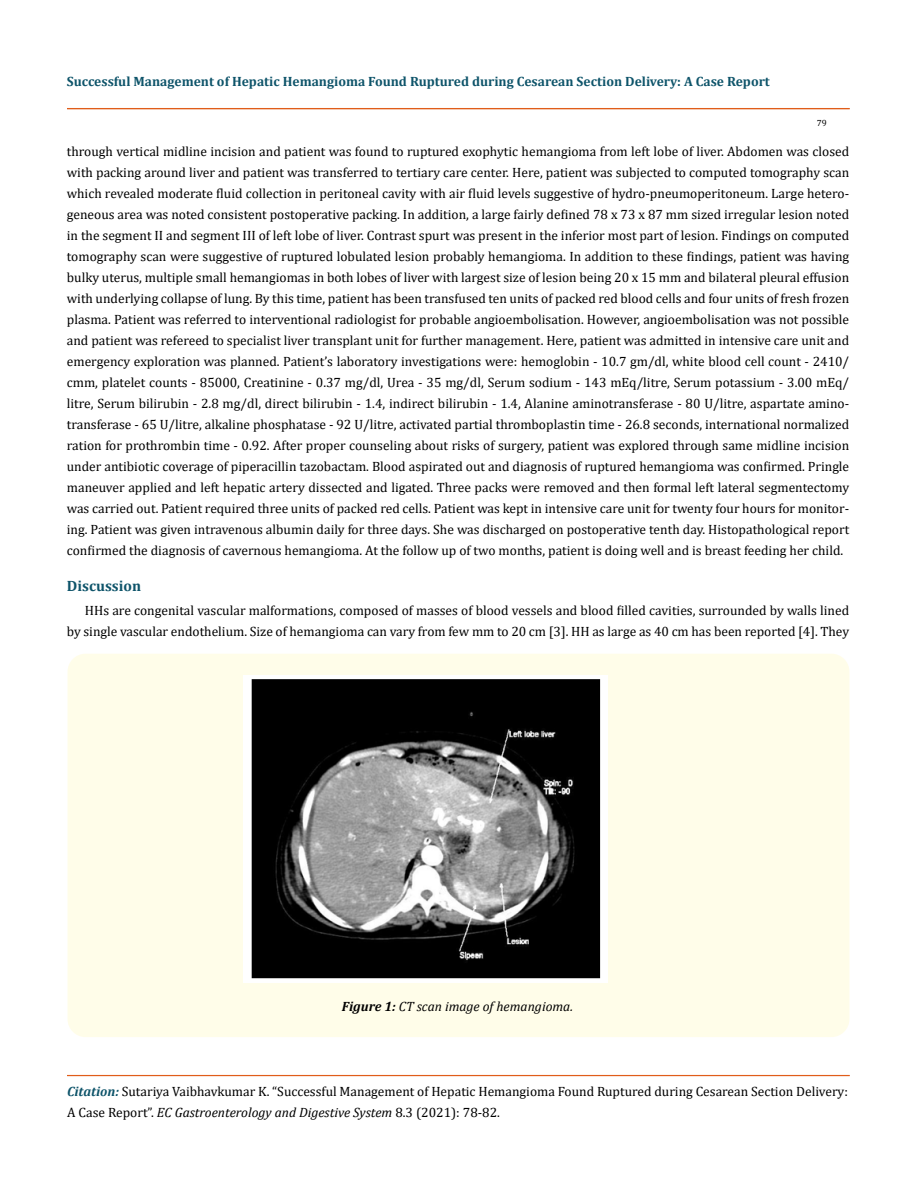
<style>
.page{position:relative;width:917px;height:1188px;background:#fff}
.page>*{position:absolute;margin:0;border:0;box-sizing:border-box;transform-origin:0 0}
.t1{font:700 15px "Cambria";color:#0e546a}
.t2{font:13.5px/21px "Cambria";color:#000}
.t3{font:700 13.5px "Cambria";color:#0e546a}
.t4{font:italic 13.5px "Cambria";color:#000}
.t5{font:9px "Cambria";color:#000}
.s1{font-weight:700}
.s2{font-weight:700;font-style:italic;color:#0e546a}
.s3{font-style:italic}
</style>
<div class="page">
<div style="left:67px;top:108px;width:782px;height:1px;border:1px solid #e05d1a"></div>
<div style="left:67px;top:1075px;width:782px;height:1px;border:1px solid #e05d1a"></div>
<div style="left:68px;top:654px;width:781px;height:383px;background:#fffde9;border-radius:18px"></div>
<img style="left:243px;top:675px;width:364px;height:308px">
<p class="t3" style="left:67px;top:71px;width:704px">Successful Management of Hepatic Hemangioma Found Ruptured during Cesarean Section Delivery: A Case Report</p>
<p class="t5" style="left:816px;top:117px;width:11px">79</p>
<p class="t2" style="left:67px;top:141px;width:784px;text-align:justify">through vertical midline incision and patient was found to ruptured exophytic hemangioma from left lobe of liver. Abdomen was closed with packing around liver and patient was transferred to tertiary care center. Here, patient was subjected to computed tomography scan which revealed moderate fluid collection in peritoneal cavity with air fluid levels suggestive of hydro-pneumoperitoneum. Large hetero&shy;geneous area was noted consistent postoperative packing. In addition, a large fairly defined 78 x 73 x 87 mm sized irregular lesion noted in the segment II and segment III of left lobe of liver. Contrast spurt was present in the inferior most part of lesion. Findings on computed tomography scan were suggestive of ruptured lobulated lesion probably hemangioma. In addition to these findings, patient was having bulky uterus, multiple small hemangiomas in both lobes of liver with largest size of lesion being 20 x 15 mm and bilateral pleural effusion with underlying collapse of lung. By this time, patient has been transfused ten units of packed red blood cells and four units of fresh frozen plasma. Patient was referred to interventional radiologist for probable angioembolisation. However, angioembolisation was not possible and patient was refereed to specialist liver transplant unit for further management. Here, patient was admitted in intensive care unit and emergency exploration was planned. Patient’s laboratory investigations were: hemoglobin - 10.7 gm/dl, white blood cell count - 2410/ cmm, platelet counts - 85000, Creatinine - 0.37 mg/dl, Urea - 35 mg/dl, Serum sodium - 143 mEq/litre, Serum potassium - 3.00 mEq/ litre, Serum bilirubin - 2.8 mg/dl, direct bilirubin - 1.4, indirect bilirubin - 1.4, Alanine aminotransferase - 80 U/litre, aspartate amino&shy;transferase - 65 U/litre, alkaline phosphatase - 92 U/litre, activated partial thromboplastin time - 26.8 seconds, international normalized ration for prothrombin time - 0.92. After proper counseling about risks of surgery, patient was explored through same midline incision under antibiotic coverage of piperacillin tazobactam. Blood aspirated out and diagnosis of ruptured hemangioma was confirmed. Pringle maneuver applied and left hepatic artery dissected and ligated. Three packs were removed and then formal left lateral segmentectomy was carried out. Patient required three units of packed red cells. Patient was kept in intensive care unit for twenty four hours for monitor&shy;ing. Patient was given intravenous albumin daily for three days. She was discharged on postoperative tenth day. Histopathological report confirmed the diagnosis of cavernous hemangioma. At the follow up of two months, patient is doing well and is breast feeding her child.</p>
<p class="t1" style="left:67px;top:576px;width:76px">Discussion</p>
<p class="t2" style="left:67px;top:600px;width:783px;text-align:right">HHs are congenital vascular malformations, composed of masses of blood vessels and blood filled cavities, surrounded by walls lined<br>by single vascular endothelium. Size of hemangioma can vary from few mm to 20 cm [3]. HH as large as 40 cm has been reported [4]. They</p>
<p class="t4" style="left:342px;top:997px;width:232px"><span class="s1">Figure 1:</span> CT scan image of hemangioma.</p>
<p class="t2" style="left:67px;top:1080px;width:782px"><span class="s2">Citation:</span> Sutariya Vaibhavkumar K. “Successful Management of Hepatic Hemangioma Found Ruptured during Cesarean Section Delivery:<br>A Case Report”. <span class="s3">EC Gastroenterology and Digestive System</span> 8.3 (2021): 78-82.</p>
</div>
